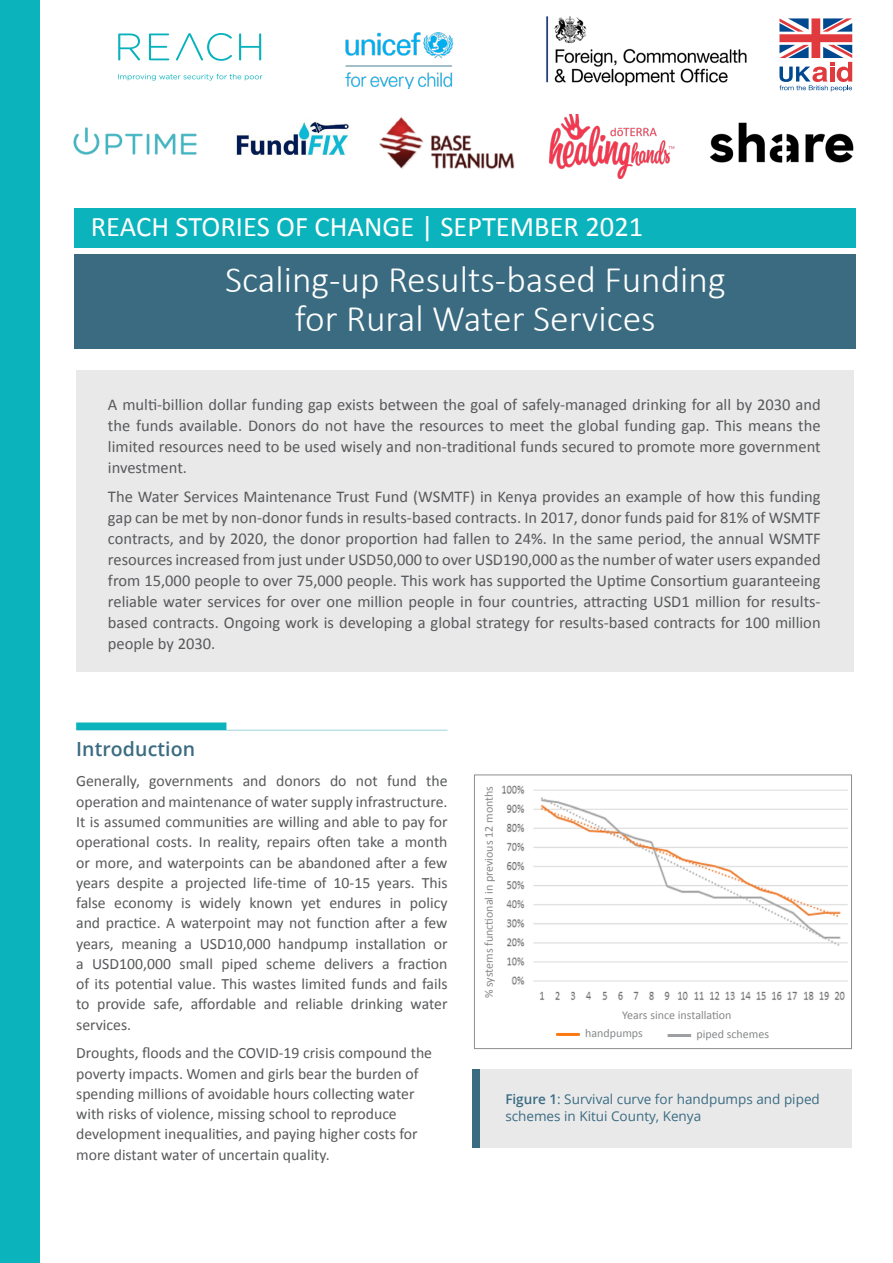
<style>
.page{position:relative;width:893px;height:1263px;background:#fff}
.page>*{position:absolute;margin:0;border:0;box-sizing:border-box;transform-origin:0 0}
.t1{font:300 37.5px/39px "Calibri";color:#fff;text-align:center}
.t2{font:28.5px "Calibri";color:#fff}
.t3{font:600 19.5px "Open Sans";letter-spacing:.005em;color:#3a6b81}
.t4{font:16.5px/21px "Calibri";color:#58595b;text-align:justify}
.t5{font:15.75px/20.2px "Calibri";color:#58595b;text-align:justify}
.t6{font:13.5px/16.5px "Open Sans";color:#3a6b81}
.t7{font:12px/18.6px "Calibri";color:#86888a}
.s1{font-weight:600}
</style>
<div class="page">
<div style="left:75px;top:255px;width:781px;height:94px;background:#3a6b81"></div>
<div style="left:0;top:0;width:40px;height:1263px;background:#0bb3bc"></div>
<svg style="left:118px;top:34px;width:22px;height:26px"></svg>
<svg style="left:149px;top:34px;width:20px;height:26px"></svg>
<svg style="left:176px;top:33px;width:56px;height:28px"></svg>
<svg style="left:239px;top:33px;width:22px;height:27px"></svg>
<svg style="left:118px;top:74px;width:144px;height:7px"></svg>
<svg style="left:779px;top:18px;width:73px;height:74px"></svg>
<div style="left:75px;top:208px;width:781px;height:40px;background:#0bb3bc"></div>
<hr style="left:76px;top:730px;width:372px;height:1px;background:#9ed3d9">
<div style="left:76px;top:722px;width:150px;height:8px;background:#0bb3bc"></div>
<img style="left:546px;top:16px;width:201px;height:71px">
<img style="left:345px;top:32px;width:109px;height:57px">
<img style="left:73px;top:127px;width:124px;height:28px">
<img style="left:236px;top:121px;width:114px;height:35px">
<img style="left:379px;top:117px;width:136px;height:52px">
<img style="left:549px;top:114px;width:126px;height:64px">
<img style="left:710px;top:122px;width:144px;height:41px">
<div style="left:76px;top:370px;width:778px;height:302px;background:#e9e9ea"></div>
<img style="left:502px;top:785px;width:346px;height:215px">
<hr style="left:556px;top:1033px;width:24px;height:3px;background:#fa7913">
<hr style="left:668px;top:1034px;width:23px;height:3px;background:#9d9fa2">
<div style="left:474px;top:774px;width:378px;height:275px;border:1px solid #8b8e90"></div>
<div style="left:472px;top:1069px;width:380px;height:79px;background:#e9e9ea"></div>
<div style="left:472px;top:1069px;width:7px;height:79px;background:#3a6b81"></div>
<h2 class="t2" style="left:91px;top:209px;width:554px">REACH STORIES OF CHANGE | SEPTEMBER 2021</h2>
<h1 class="t1" style="left:225px;top:259px;width:502px">Scaling-up Results-based Funding for Rural Water Services</h1>
<p class="t4" style="left:108px;top:393px;width:714px">A multi-billion dollar funding gap exists between the goal of safely-managed drinking for all by 2030 and the funds available. Donors do not have the resources to meet the global funding gap. This means the limited resources need to be used wisely and non-traditional funds secured to promote more government investment.</p>
<p class="t4" style="left:108px;top:485px;width:714px">The Water Services Maintenance Trust Fund (WSMTF) in Kenya provides an example of how this funding gap can be met by non-donor funds in results-based contracts. In 2017, donor funds paid for 81% of WSMTF contracts, and by 2020, the donor proportion had fallen to 24%. In the same period, the annual WSMTF resources increased from just under USD50,000 to over USD190,000 as the number of water users expanded from 15,000 people to over 75,000 people. This work has supported the Uptime Consortium guaranteeing reliable water services for over one million people in four countries, attracting USD1 million for results&shy;based contracts. Ongoing work is developing a global strategy for results-based contracts for 100 million people by 2030.</p>
<p class="t3" style="left:76px;top:736px;width:120px">Introduction</p>
<p class="t5" style="left:76px;top:770px;width:373px">Generally, governments and donors do not fund the operation and maintenance of water supply infrastructure.<br>It is assumed communities are willing and able to pay for operational costs. In reality, repairs often take a month or more, and waterpoints can be abandoned after a few years despite a projected life-time of 10-15 years. This false economy is widely known yet endures in policy and practice. A waterpoint may not function after a few years, meaning a USD10,000 handpump installation or a USD100,000 small piped scheme delivers a fraction of its potential value. This wastes limited funds and fails to provide safe, affordable and reliable drinking water services.</p>
<p class="t5" style="left:76px;top:1042px;width:357px;text-align:left">Droughts, floods and the COVID-19 crisis compound the poverty impacts. Women and girls bear the burden of spending millions of avoidable hours collecting water with risks of violence, missing school to reproduce development inequalities, and paying higher costs for more distant water of uncertain quality.</p>
<p class="t7" style="left:479px;top:998px;width:214px;rotate:-90deg">% systems functional in previous 12 months</p>
<p class="t7" style="left:585px;top:1005px;width:148px;text-indent:37px">Years since installation handpumps</p>
<p class="t7" style="left:696px;top:1024px;width:74px">piped schemes</p>
<p class="t6" style="left:505px;top:1090px;width:316px"><span class="s1">Figure 1</span>: Survival curve for handpumps and piped schemes in Kitui County, Kenya</p>
</div>
